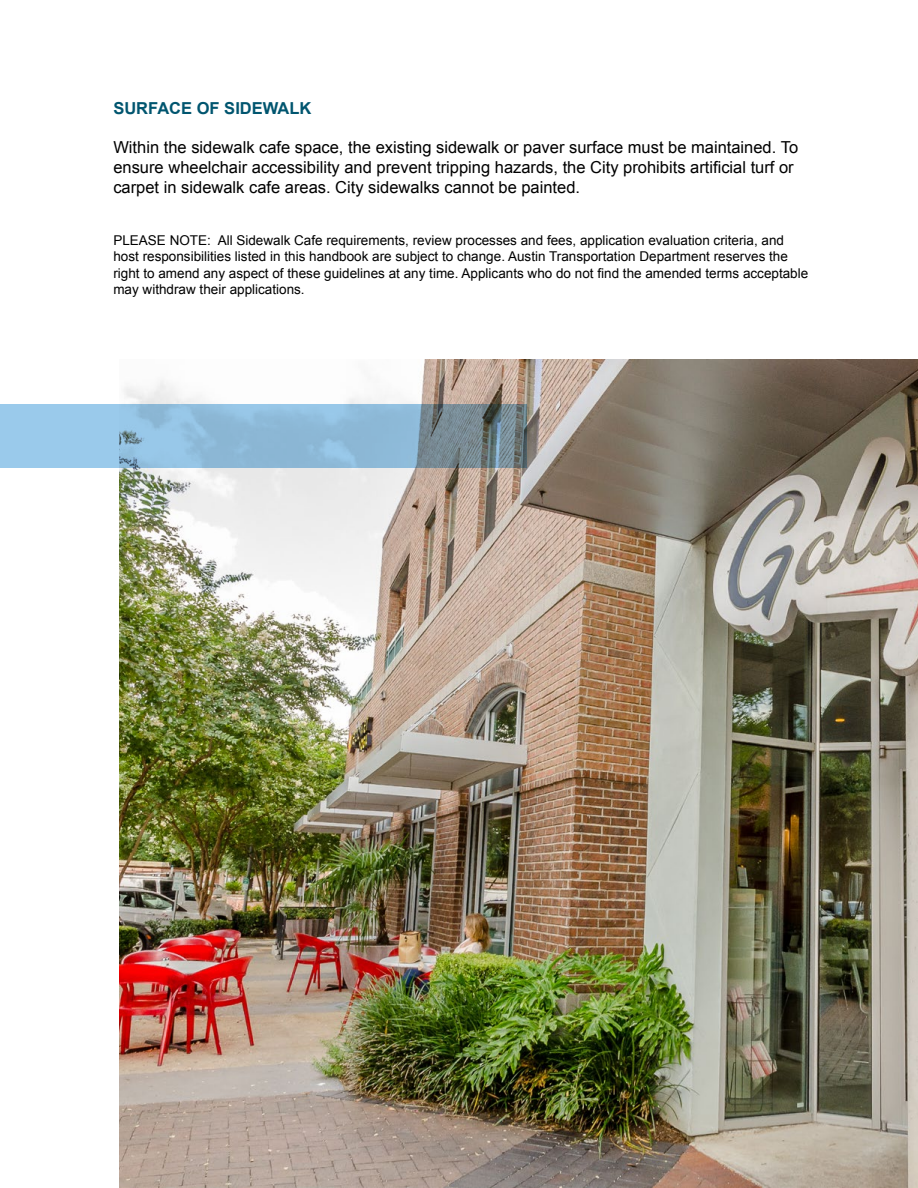
<style>
.page{position:relative;width:918px;height:1188px;background:#fff}
.page>*{position:absolute;margin:0;border:0;box-sizing:border-box;transform-origin:0 0}
.t1{font:16.5px/19.8px "Arial";color:#000}
.t2{font:700 16.5px "Arial";color:#00556f}
.t3{font:13.5px/16.2px "Arial";color:#000}
</style>
<div class="page">
<img style="left:120px;top:359px;width:798px;height:829px">
<svg style="left:0;top:404px;width:526px;height:63px"></svg>
<p class="t2" style="left:113px;top:97px;width:200px">SURFACE OF SIDEWALK</p>
<p class="t1" style="left:113px;top:138px;width:686px">Within the sidewalk cafe space, the existing sidewalk or paver surface must be maintained. To ensure wheelchair accessibility and prevent tripping hazards, the City prohibits artificial turf or carpet in sidewalk cafe areas. City sidewalks cannot be painted.</p>
<p class="t3" style="left:113px;top:233px;width:696px">PLEASE NOTE: All Sidewalk Cafe requirements, review processes and fees, application evaluation criteria, and host responsibilities listed in this handbook are subject to change. Austin Transportation Department reserves the right to amend any aspect of these guidelines at any time. Applicants who do not find the amended terms acceptable may withdraw their applications.</p>
</div>
